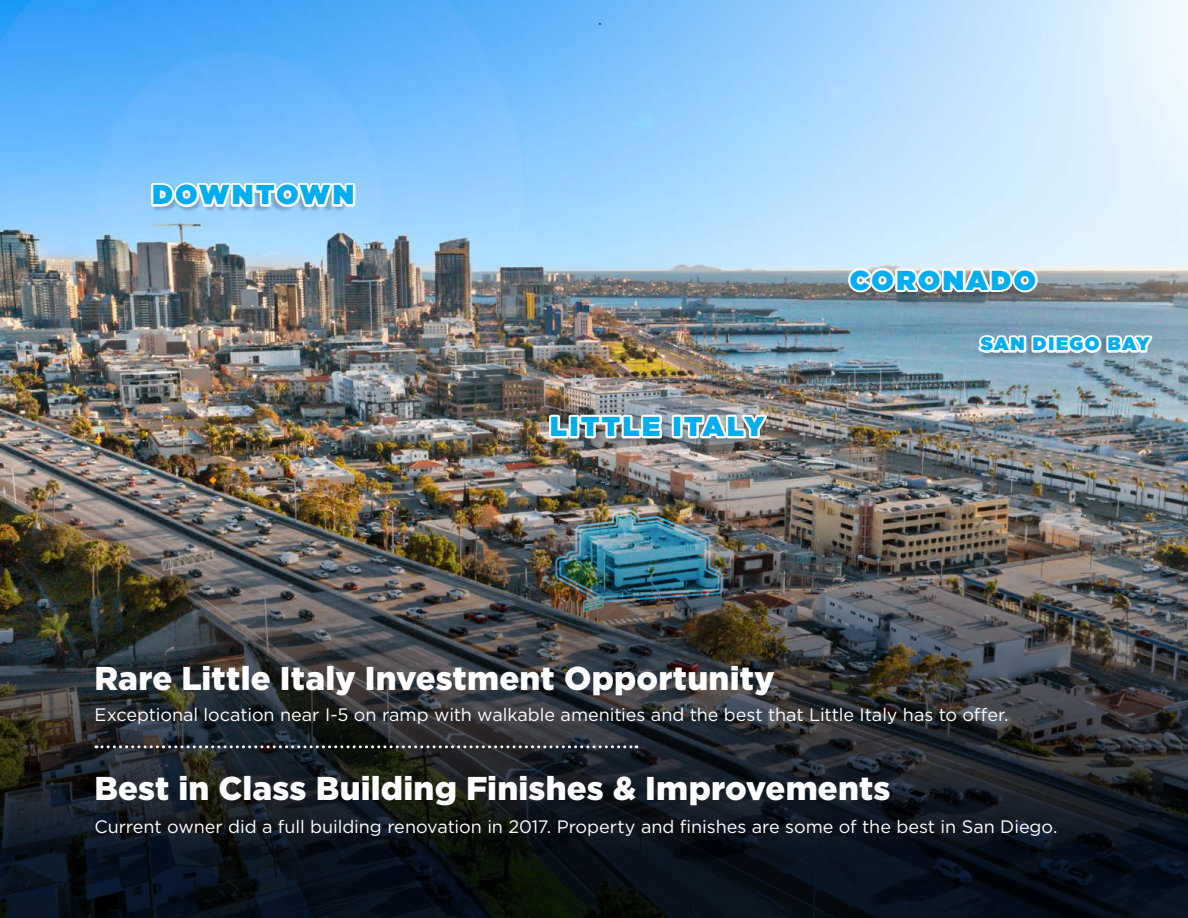
<style>
.page{position:relative;width:1188px;height:918px;background:#fff}
.page>*{position:absolute;margin:0;border:0;box-sizing:border-box;transform-origin:0 0}
.t1{font:900 33px "Gotham HTF";letter-spacing:.005em;color:#fff}
.t2{font:900 27.3px "Gotham HTF";letter-spacing:.1em;color:#00aeef}
.t3{font:900 18.15px "Gotham HTF";letter-spacing:.08em;color:#00aeef}
.t4{font:18px "Gotham HTF";letter-spacing:-.005em;color:#fff}
</style>
<div class="page">
<img style="left:0;top:0;width:1188px;height:465px">
<svg style="left:548px;top:414px;width:217px;height:30px"></svg>
<svg style="left:547px;top:412px;width:24px;height:29px"></svg>
<div style="left:569px;top:415px;width:11px;height:23px;border:5px solid #fff"></div>
<svg style="left:577px;top:412px;width:87px;height:29px"></svg>
<div style="left:672px;top:415px;width:11px;height:23px;border:5px solid #fff"></div>
<svg style="left:680px;top:412px;width:93px;height:30px"></svg>
<div style="left:150px;top:182px;width:197px;height:31px;background:linear-gradient(to right,#94cbf5,#99caf4)"></div>
<svg style="left:149px;top:180px;width:209px;height:30px"></svg>
<div style="left:979px;top:335px;width:165px;height:24px;background:linear-gradient(to right,#7aa1b8,#8fadbd)"></div>
<svg style="left:974px;top:330px;width:184px;height:26px"></svg>
<svg style="left:848px;top:296px;width:183px;height:2px"></svg>
<svg style="left:846px;top:265px;width:194px;height:31px"></svg>
<img style="left:0;top:465px;width:1188px;height:453px">
<svg style="left:95px;top:653px;width:542px;height:175px;background:#25292d"></svg>
<p class="t2" style="left:152px;top:179px;width:203px">DOWNTOWN</p>
<p class="t2" style="left:550px;top:411px;width:216px">LITTLE ITALY</p>
<p class="t2" style="left:850px;top:264px;width:188px">CORONADO</p>
<p class="t3" style="left:981px;top:334px;width:170px">SAN DIEGO BAY</p>
<p class="t1" style="left:94px;top:659px;width:682px">Rare Little Italy Investment Opportunity</p>
<p class="t4" style="left:94px;top:705px;width:916px">Exceptional location near I-5 on ramp with walkable amenities and the best that Little Italy has to offer.</p>
<p class="t1" style="left:94px;top:770px;width:798px">Best in Class Building Finishes &amp; Improvements</p>
<p class="t4" style="left:94px;top:817px;width:965px">Current owner did a full building renovation in 2017. Property and finishes are some of the best in San Diego.</p>
</div>
